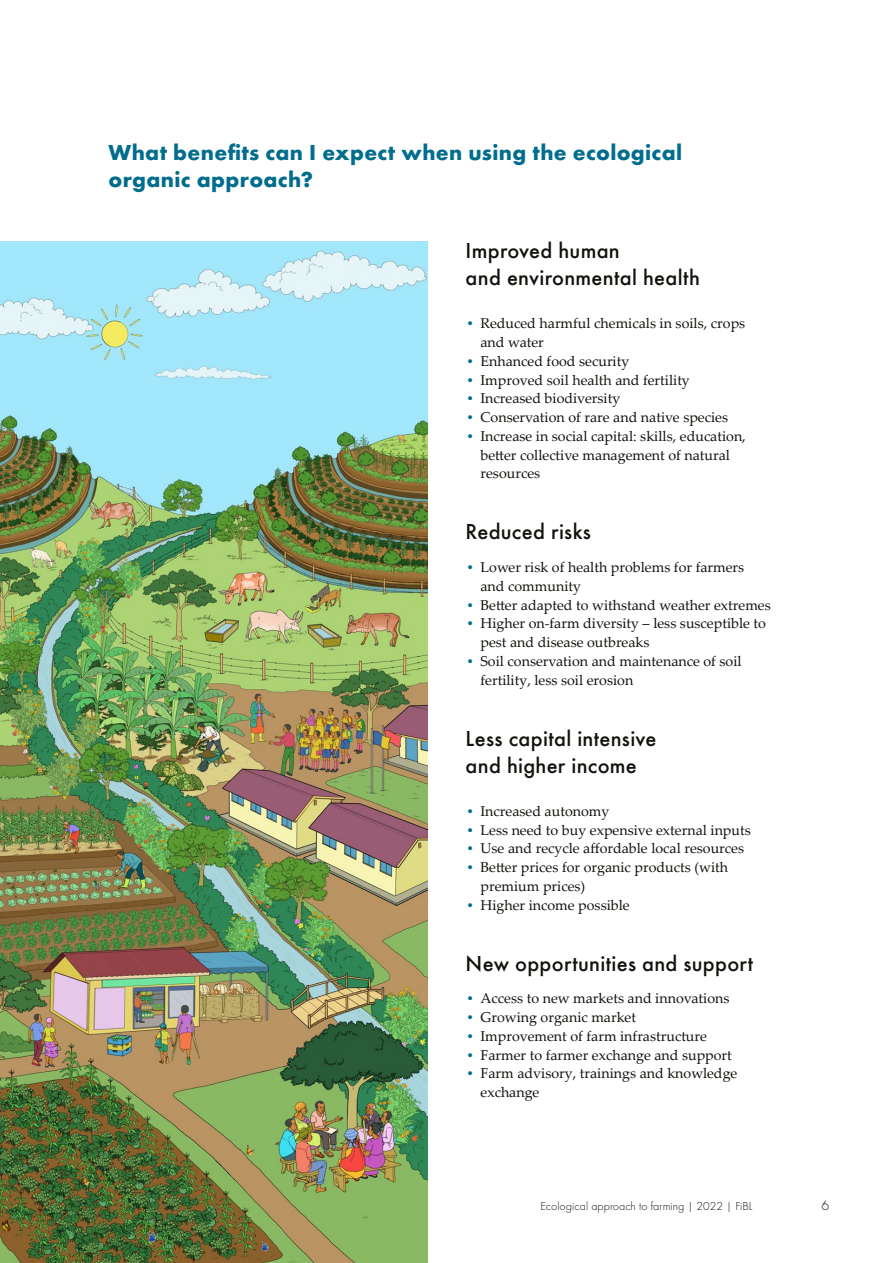
<style>
.page{position:relative;width:893px;height:1263px;background:#fff}
.page>*{position:absolute;margin:0;border:0;box-sizing:border-box;transform-origin:0 0}
.t1{font:500 22.5px/27px "Function Pro";letter-spacing:.015em;color:#12120d}
.t2{font:700 22.5px/27px "Function Pro";letter-spacing:.015em;color:#006d8d}
.t3{font:14.25px/18.8px "Palatino Linotype";color:#12120d}
.t4{font:300 14.25px "Function Pro";color:#12120d}
.t5{font:300 12px "Function Pro";letter-spacing:.005em;color:#12120d}
.s1{font-family:"Function Pro";font-weight:500;color:#006d8d}
</style>
<div class="page">
<img style="left:0;top:242px;width:427px;height:1021px">
<h1 class="t2" style="left:108px;top:138px;width:575px">What benefits can I expect when using the ecological organic approach?</h1>
<h1 class="t1" style="left:466px;top:237px;width:236px">Improved human<br>and environmental health</h1>
<p class="t3" style="left:480px;top:314px;width:266px;text-indent:-15px"><span class="s1">•</span> Reduced harmful chemicals in soils, crops and water</p>
<p class="t3" style="left:466px;top:351px;width:165px"><span class="s1">•</span> Enhanced food security</p>
<p class="t3" style="left:466px;top:370px;width:226px"><span class="s1">•</span> Improved soil health and fertility</p>
<p class="t3" style="left:466px;top:389px;width:156px"><span class="s1">•</span> Increased biodiversity</p>
<p class="t3" style="left:466px;top:407px;width:264px"><span class="s1">•</span> Conservation of rare and native species</p>
<p class="t3" style="left:480px;top:426px;width:267px;text-indent:-15px"><span class="s1">•</span> Increase in social capital: skills, education, better collective management of natural resources</p>
<h1 class="t1" style="left:466px;top:518px;width:127px">Reduced risks</h1>
<p class="t3" style="left:480px;top:557px;width:265px;text-indent:-15px"><span class="s1">•</span> Lower risk of health problems for farmers and community</p>
<p class="t3" style="left:466px;top:595px;width:307px"><span class="s1">•</span> Better adapted to withstand weather extremes</p>
<p class="t3" style="left:480px;top:614px;width:287px;text-indent:-15px"><span class="s1">•</span> Higher on-farm diversity – less susceptible to pest and disease outbreaks</p>
<p class="t3" style="left:480px;top:651px;width:263px;text-indent:-15px"><span class="s1">•</span> Soil conservation and maintenance of soil fertility, less soil erosion</p>
<h1 class="t1" style="left:466px;top:724px;width:192px">Less capital intensive and higher income</h1>
<p class="t3" style="left:466px;top:801px;width:145px"><span class="s1">•</span> Increased autonomy</p>
<p class="t3" style="left:466px;top:820px;width:287px"><span class="s1">•</span> Less need to buy expensive external inputs</p>
<p class="t3" style="left:466px;top:839px;width:280px"><span class="s1">•</span> Use and recycle affordable local resources</p>
<p class="t3" style="left:480px;top:857px;width:249px;text-indent:-15px"><span class="s1">•</span> Better prices for organic products (with premium prices)</p>
<p class="t3" style="left:466px;top:895px;width:166px"><span class="s1">•</span> Higher income possible</p>
<h1 class="t1" style="left:466px;top:949px;width:289px">New opportunities and support</h1>
<p class="t3" style="left:466px;top:989px;width:265px"><span class="s1">•</span> Access to new markets and innovations</p>
<p class="t3" style="left:466px;top:1007px;width:172px"><span class="s1">•</span> Growing organic market</p>
<p class="t3" style="left:466px;top:1026px;width:243px"><span class="s1">•</span> Improvement of farm infrastructure</p>
<p class="t3" style="left:466px;top:1045px;width:268px"><span class="s1">•</span> Farmer to farmer exchange and support</p>
<p class="t3" style="left:480px;top:1064px;width:258px;text-indent:-15px"><span class="s1">•</span> Farm advisory, trainings and knowledge exchange</p>
<p class="t5" style="left:540px;top:1199px;width:214px">Ecological approach to farming | 2022 | FiBL</p>
<p class="t4" style="left:821px;top:1197px;width:9px">6</p>
</div>
